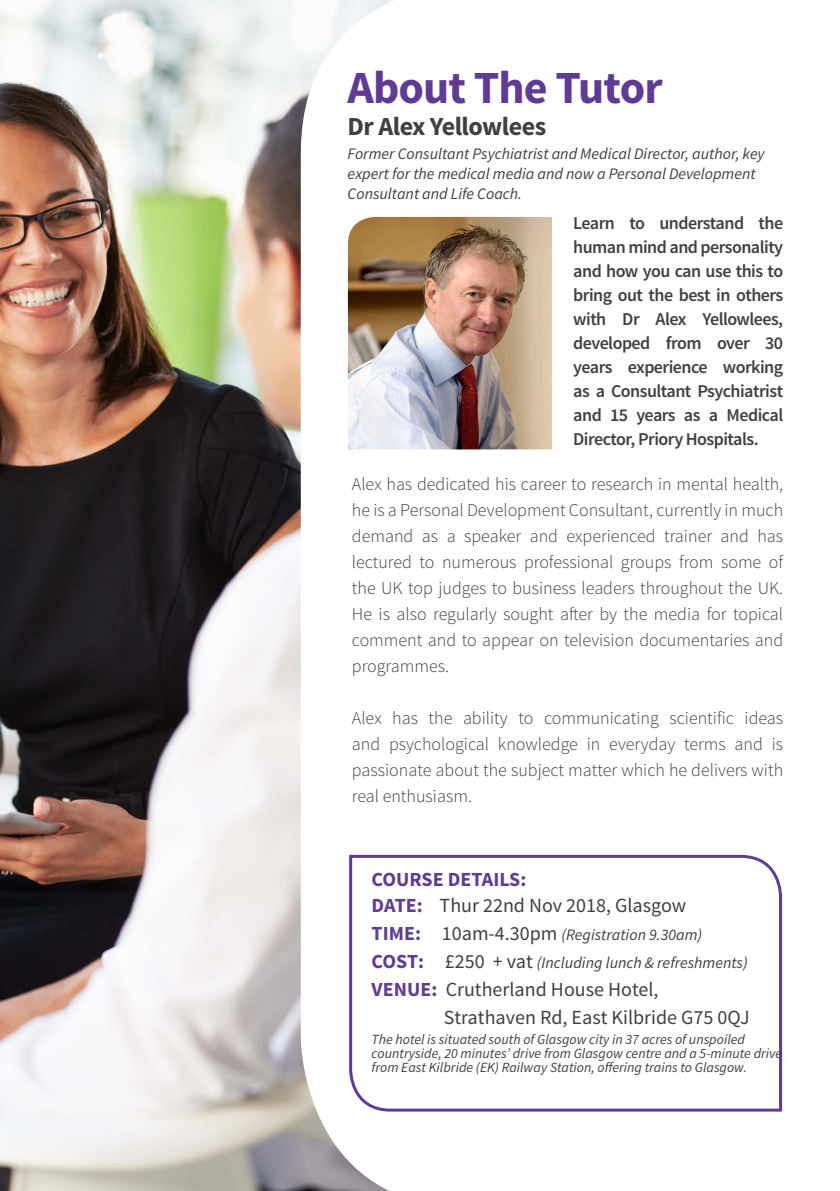
<style>
.page{position:relative;width:840px;height:1191px;background:#fff}
.page>*{position:absolute;margin:0;border:0;box-sizing:border-box;transform-origin:0 0}
.t1{font:700 46px "Source Sans Pro";letter-spacing:-.02em;color:#603b96}
.t2{font:700 26px "Source Sans Pro";letter-spacing:-.02em;color:#413f41}
.t3{font:20px/26px "Source Sans Pro";color:#413f41}
.t4{font:300 18px/26px "Source Sans Pro";color:#413f41;text-align:justify}
.t5{font:600 18px/24px "Source Sans Pro";letter-spacing:-.03em;color:#413f41;text-align:justify}
.t6{font:italic 16px/20px "Source Sans Pro";color:#413f41}
.t7{font:italic 14px/14px "Source Sans Pro";color:#413f41}
.s1{font-weight:700;color:#603b96}
.s2{font-weight:700;font-style:normal;font-size:20px;color:#603b96}
.s3{font-style:normal;font-size:20px}
</style>
<div class="page">
<svg style="left:395px;top:854px;width:388px;height:258px"></svg>
<img style="left:0;top:0;width:395px;height:1191px">
<img style="left:348px;top:217px;width:203px;height:232px">
<p class="t1" style="left:347px;top:58px;width:316px">About The Tutor</p>
<p class="t2" style="left:347px;top:109px;width:200px">Dr Alex Yellowlees</p>
<p class="t6" style="left:347px;top:144px;width:418px">Former Consultant Psychiatrist and Medical Director, author, key expert for the medical media and now a Personal Development<br>Consultant and Life Coach.</p>
<p class="t5" style="left:573px;top:211px;width:211px">Learn to understand the human mind and personality and how you can use this to bring out the best in others with Dr Alex Yellowlees, developed from over 30 years experience working as a Consultant Psychiatrist and 15 years as a Medical Director, Priory Hospitals.</p>
<p class="t4" style="left:351px;top:471px;width:432px">Alex has dedicated his career to research in mental health, he is a Personal Development Consultant, currently in much demand as a speaker and experienced trainer and has lectured to numerous professional groups from some of the UK top judges to business leaders throughout the UK.<br>He is also regularly sought after by the media for topical comment and to appear on television documentaries and programmes.</p>
<p class="t4" style="left:351px;top:705px;width:432px">Alex has the ability to communicating scientific ideas and psychological knowledge in everyday terms and is passionate about the subject matter which he delivers with real enthusiasm.</p>
<p class="t3" style="left:371px;top:866px;width:316px"><span class="s1">COURSE DETAILS:<br>DATE:</span> Thur 22nd Nov 2018, Glasgow</p>
<p class="t6" style="left:371px;top:920px;width:377px;line-height:28px"><span class="s2">TIME:</span> <span class="s3">10am-4.30pm</span> (Registration 9.30am)<br><span class="s2">COST:</span> <span class="s3">£250 + vat</span> (Including lunch &amp; refreshments)</p>
<p class="t3" style="left:443px;top:975px;width:307px;line-height:28px;text-indent:-72px"><span class="s1">VENUE:</span> Crutherland House Hotel,<br>Strathaven Rd, East Kilbride G75 0QJ</p>
<p class="t7" style="left:371px;top:1032px;width:412px">The hotel is situated south of Glasgow city in 37 acres of unspoiled countryside, 20 minutes’ drive from Glasgow centre and a 5-minute drive from East Kilbride (EK) Railway Station, offering trains to Glasgow.</p>
</div>
